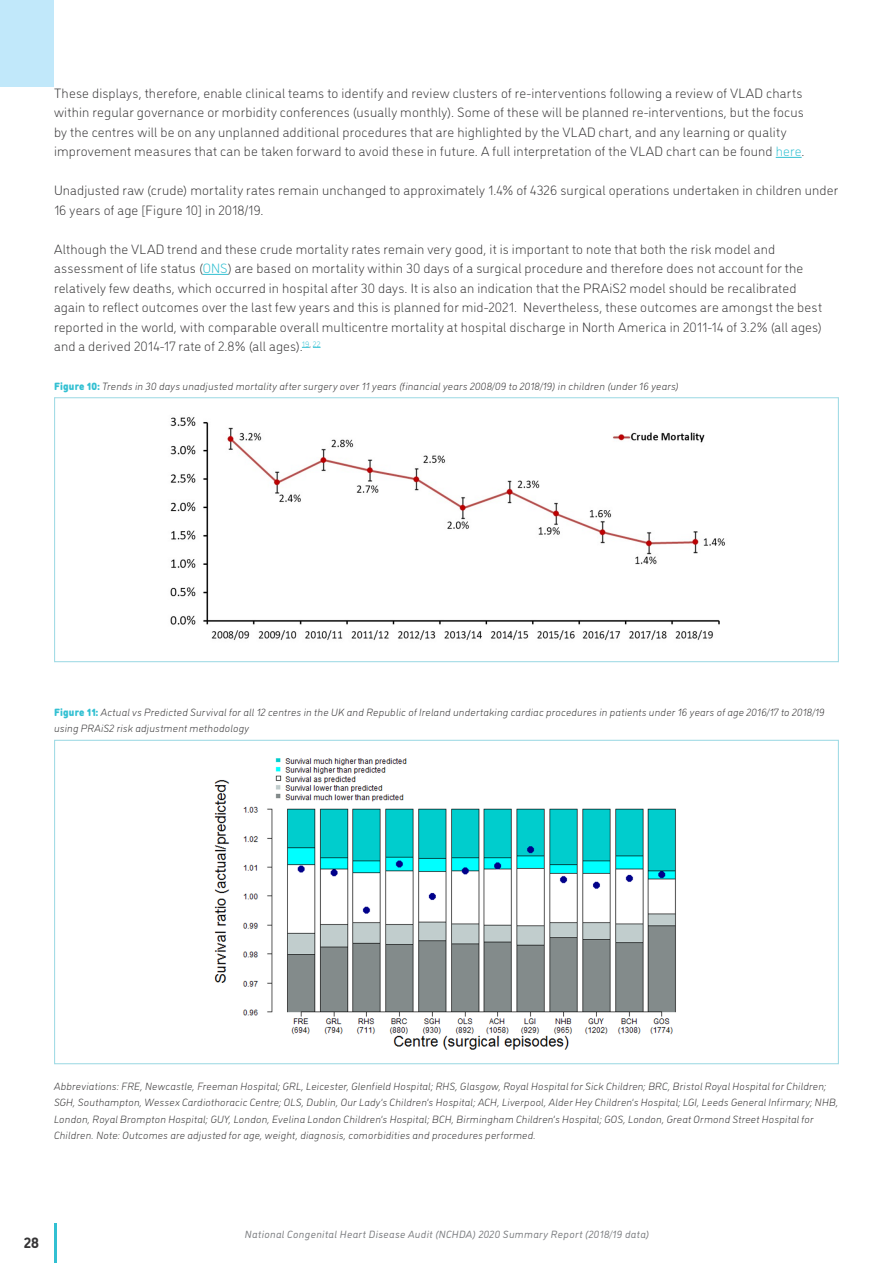
<style>
.page{position:relative;width:893px;height:1263px;background:#fff}
.page>*{position:absolute;margin:0;border:0;box-sizing:border-box;transform-origin:0 0}
.t1{font:700 15px "DI Nosaur";color:#363536}
.Body_copy{font:300 13.5px/19.5px "DI Nosaur";letter-spacing:.015em;color:#363536}
.Figures{font:italic 300 10.5px/16.5px "DI Nosaur";letter-spacing:.02em;color:#363536}
.t2{font:italic 10.5px "DI Nosaur";letter-spacing:.035em;color:#7c7e81}
.s1{color:#32c0d2}
.s2{font-weight:900;font-style:normal;color:#32c0d2}
</style>
<div class="page">
<hr style="left:54px;top:1224px;width:2px;height:39px;background:#32c0d2">
<div style="left:0;top:0;width:54px;height:87px;background:#c1e8fa"></div>
<svg style="left:776px;top:157px;width:26px;height:1px"></svg>
<svg style="left:203px;top:274px;width:25px;height:1px"></svg>
<svg style="left:302px;top:347px;width:19px;height:1px"></svg>
<img style="left:170px;top:417px;width:555px;height:223px">
<div style="left:54px;top:397px;width:785px;height:265px;border:1px solid #a4dce6"></div>
<img style="left:214px;top:758px;width:462px;height:292px">
<p class="Body_copy" style="left:54px;top:82px;width:752px">These displays, therefore, enable clinical teams to identify and review clusters of re-interventions following a review of VLAD charts within regular governance or morbidity conferences (usually monthly). Some of these will be planned re-interventions, but the focus by the centres will be on any unplanned additional procedures that are highlighted by the VLAD chart, and any learning or quality improvement measures that can be taken forward to avoid these in future. A full interpretation of the VLAD chart can be found <span class="s1">here</span>.</p>
<p class="Body_copy" style="left:54px;top:180px;width:786px">Unadjusted raw (crude) mortality rates remain unchanged to approximately 1.4% of 4326 surgical operations undertaken in children under<br>16 years of age [Figure 10] in 2018/19.</p>
<p class="Body_copy" style="left:54px;top:238px;width:770px">Although the VLAD trend and these crude mortality rates remain very good, it is important to note that both the risk model and assessment of life status (<span class="s1">ONS</span>) are based on mortality within 30 days of a surgical procedure and therefore does not account for the relatively few deaths, which occurred in hospital after 30 days. It is also an indication that the PRAiS2 model should be recalibrated again to reflect outcomes over the last few years and this is planned for mid-2021. Nevertheless, these outcomes are amongst the best reported in the world, with comparable overall multicentre mortality at hospital discharge in North America in 2011-14 of 3.2% (all ages) and a derived 2014-17 rate of 2.8% (all ages).<sup>19</sup><sup>,</sup> <sup>22</sup></p>
<p class="Figures" style="left:54px;top:377px;width:626px"><span class="s2">Figure 10:</span> Trends in 30 days unadjusted mortality after surgery over 11 years (financial years 2008/09 to 2018/19) in children (under 16 years)</p>
<p class="Figures" style="left:54px;top:703px;width:772px"><span class="s2">Figure 11:</span> Actual vs Predicted Survival for all 12 centres in the UK and Republic of Ireland undertaking cardiac procedures in patients under 16 years of age 2016/17 to 2018/19 using PRAiS2 risk adjustment methodology</p>
<p class="Figures" style="left:54px;top:1077px;width:786px">Abbreviations: FRE, Newcastle, Freeman Hospital; GRL, Leicester, Glenfield Hospital; RHS, Glasgow, Royal Hospital for Sick Children; BRC, Bristol Royal Hospital for Children; SGH, Southampton, Wessex Cardiothoracic Centre; OLS, Dublin, Our Lady’s Children’s Hospital; ACH, Liverpool, Alder Hey Children’s Hospital; LGI, Leeds General Infirmary; NHB, London, Royal Brompton Hospital; GUY, London, Evelina London Children’s Hospital; BCH, Birmingham Children’s Hospital; GOS, London, Great Ormond Street Hospital for Children. Note: Outcomes are adjusted for age, weight, diagnosis, comorbidities and procedures performed.</p>
<p class="t1" style="left:24px;top:1231px;width:17px">28</p>
<p class="t2" style="left:245px;top:1227px;width:406px">National Congenital Heart Disease Audit (NCHDA) 2020 Summary Report (2018/19 data)</p>
</div>
